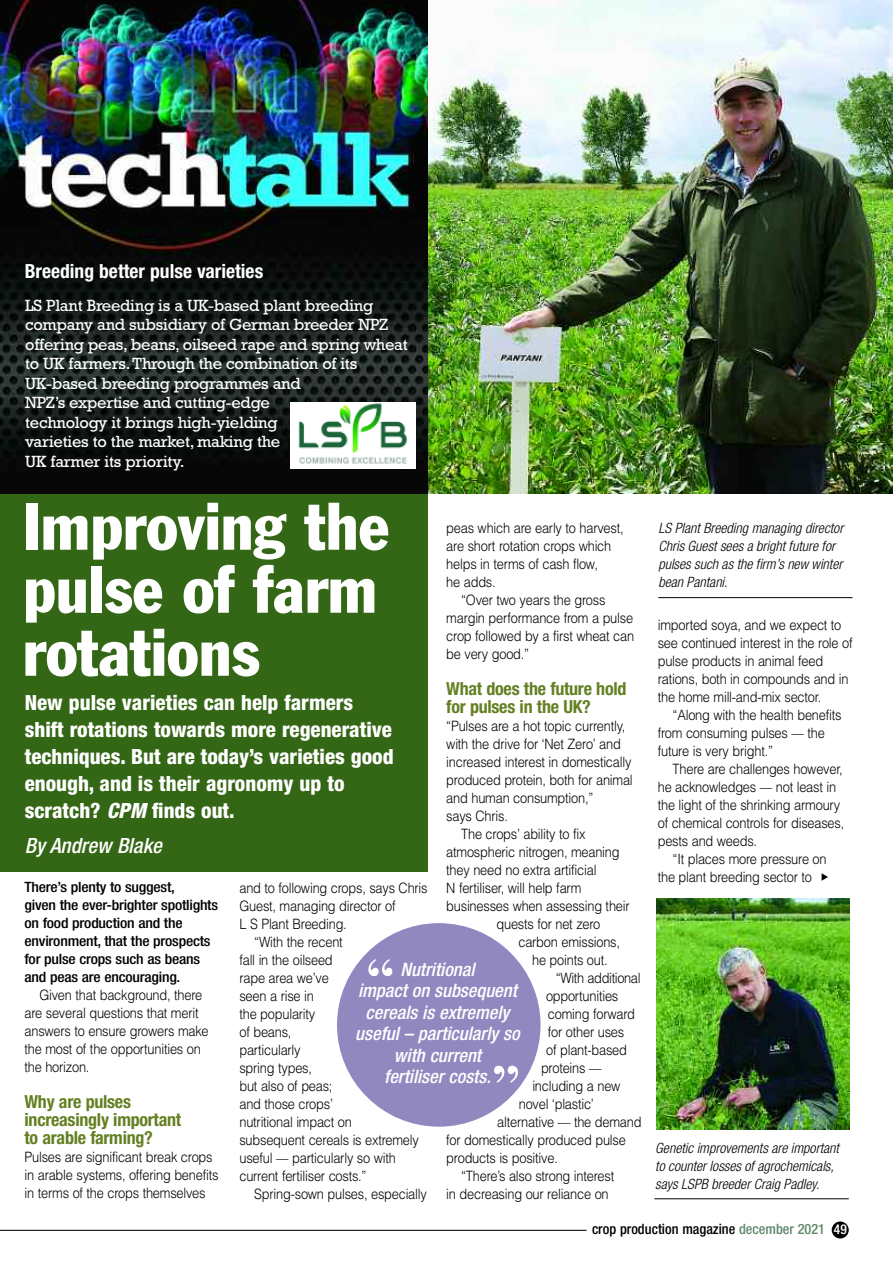
<style>
.page{position:relative;width:893px;height:1263px;background:#fff}
.page>*{position:absolute;margin:0;border:0;box-sizing:border-box;transform-origin:0 0}
.t1{font:condensed 66px/63px "Franklin Gothic";color:#fff}
.t2{font:700 52.5px "Bodoni BT";color:#fff}
.t3{font:800 condensed 21px/27px "Helvetica Neue";color:#fff}
.t4{font:italic 500 condensed 21px "Helvetica Neue";color:#fff}
.t5{font:700 condensed 19.5px "Helvetica Neue";color:#fff}
.t6{font:italic 500 condensed 18.6px/21.5px "Helvetica Neue";color:#fff;text-align:center}
.t7{font:700 condensed 18px/18px "Helvetica Neue";letter-spacing:-.015em;color:#648022}
.t8{font:16.5px/19.5px "Rockwell";letter-spacing:-.015em;color:#fff}
.t9{font:300 14.25px/18px "Helvetica";letter-spacing:-.015em;color:#000;scale:.9 1}
.t10{font:italic 300 condensed 14.25px/18px "Helvetica Neue";color:#000}
.t11{font:500 condensed 14.25px/18px "Helvetica Neue";letter-spacing:-.015em;color:#000;scale:1.1 1}
.t12{font:500 condensed 14.25px "Helvetica Neue";letter-spacing:-.015em;color:#000}
.s1{font-style:italic}
.s2{color:#60896c}
.s3{font-size:13.5px;color:#fff}
</style>
<div class="page">
<img style="left:427px;top:0;width:466px;height:493px">
<hr style="left:654px;top:1198px;width:195px;height:1px;background:#000">
<img style="left:656px;top:899px;width:193px;height:230px">
<div style="left:0;top:493px;width:427px;height:379px;background:#346715"></div>
<img style="left:0;top:0;width:427px;height:493px">
<div style="left:337px;top:923px;width:204px;height:204px;background:#9288c0;border-radius:50%"></div>
<div style="left:290px;top:402px;width:126px;height:66px;background:#fff"></div>
<img style="left:298px;top:403px;width:110px;height:61px">
<div style="left:832px;top:1221px;width:17px;height:17px;background:#000;border-radius:50%"></div>
<hr style="left:0;top:1230px;width:587px;height:1px;background:#000">
<hr style="left:658px;top:597px;width:194px;height:1px;background:#000">
<h3 class="t5" style="left:25px;top:264px;width:240px">Breeding better pulse varieties</h3>
<p class="t8" style="left:25px;top:297px;width:384px">LS Plant Breeding is a UK-based plant breeding company and subsidiary of German breeder NPZ offering peas, beans, oilseed rape and spring wheat to UK farmers.Through the combination of its UK-based breeding programmes and<br>NPZ’s expertise and cutting-edge<br>technology it brings high-yielding<br>varieties to the market, making the<br>UK farmer its priority.</p>
<h1 class="t1" style="left:23px;top:500px;width:368px">Improving the pulse of farm rotations</h1>
<p class="t9" style="left:446px;top:519px;width:198px">peas which are early to harvest, are short rotation crops which helps in terms of cash flow,<br>he adds.</p>
<p class="t9" style="left:446px;top:591px;width:210px;text-indent:15px">“Over two years the gross margin performance from a pulse crop followed by a first wheat can be very good.”</p>
<p class="t7" style="left:446px;top:681px;width:182px">What does the future hold for pulses in the UK?</p>
<p class="t9" style="left:446px;top:717px;width:200px">“Pulses are a hot topic currently,</p>
<p class="t9" style="left:446px;top:735px;width:196px">with the drive for ‘Net Zero’ and</p>
<p class="t9" style="left:446px;top:753px;width:207px">increased interest in domestically</p>
<p class="t9" style="left:446px;top:771px;width:209px">produced protein, both for animal</p>
<p class="t9" style="left:446px;top:789px;width:165px">and human consumption,”</p>
<p class="t9" style="left:446px;top:807px;width:70px">says Chris.</p>
<p class="t9" style="left:461px;top:825px;width:140px">The crops’ ability to fix</p>
<p class="t9" style="left:446px;top:843px;width:194px">atmospheric nitrogen, meaning</p>
<p class="t9" style="left:446px;top:861px;width:168px">they need no extra artificial</p>
<p class="t9" style="left:446px;top:879px;width:152px">N fertiliser, will help farm</p>
<p class="t9" style="left:446px;top:897px;width:205px">businesses when assessing their</p>
<p class="t9" style="left:496px;top:915px;width:117px">quests for net zero</p>
<p class="t9" style="left:518px;top:933px;width:114px">carbon emissions,</p>
<p class="t9" style="left:532px;top:951px;width:85px">he points out.</p>
<p class="t9" style="left:556px;top:969px;width:96px">“With additional</p>
<p class="t9" style="left:546px;top:987px;width:82px">opportunities</p>
<p class="t9" style="left:548px;top:1005px;width:98px">coming forward</p>
<p class="t9" style="left:548px;top:1023px;width:86px">for other uses</p>
<p class="t9" style="left:546px;top:1041px;width:91px">of plant-based</p>
<p class="t9" style="left:541px;top:1059px;width:69px">proteins ––</p>
<p class="t9" style="left:532px;top:1077px;width:99px">including a new</p>
<p class="t9" style="left:519px;top:1095px;width:85px">novel ‘plastic’</p>
<p class="t9" style="left:497px;top:1113px;width:162px">alternative –– the demand</p>
<p class="t9" style="left:446px;top:1131px;width:201px">for domestically produced pulse</p>
<p class="t9" style="left:446px;top:1149px;width:125px">products is positive.</p>
<p class="t9" style="left:461px;top:1167px;width:172px">“There’s also strong interest</p>
<p class="t9" style="left:446px;top:1185px;width:182px">in decreasing our reliance on</p>
<h3 class="t3" style="left:25px;top:690px;width:370px">New pulse varieties can help farmers shift rotations towards more regenerative techniques. But are today’s varieties good enough, and is their agronomy up to scratch? <span class="s1">CPM</span> finds out.</h3>
<h3 class="t4" style="left:25px;top:838px;width:139px">By Andrew Blake</h3>
<p class="t9" style="left:239px;top:879px;width:211px">and to following crops, says Chris</p>
<p class="t9" style="left:239px;top:897px;width:175px">Guest, managing director of</p>
<p class="t9" style="left:239px;top:915px;width:121px">L S Plant Breeding.</p>
<p class="t9" style="left:254px;top:933px;width:100px">“With the recent</p>
<p class="t9" style="left:239px;top:951px;width:105px">fall in the oilseed</p>
<p class="t9" style="left:239px;top:969px;width:101px">rape area we’ve</p>
<p class="t9" style="left:239px;top:987px;width:84px">seen a rise in</p>
<p class="t9" style="left:239px;top:1005px;width:86px">the popularity</p>
<p class="t9" style="left:239px;top:1023px;width:59px">of beans,</p>
<p class="t9" style="left:239px;top:1041px;width:70px">particularly</p>
<p class="t9" style="left:239px;top:1059px;width:82px">spring types,</p>
<p class="t9" style="left:239px;top:1077px;width:105px">but also of peas;</p>
<p class="t9" style="left:239px;top:1095px;width:105px">and those crops’</p>
<p class="t9" style="left:239px;top:1113px;width:127px">nutritional impact on</p>
<p class="t9" style="left:239px;top:1131px;width:201px">subsequent cereals is extremely</p>
<p class="t9" style="left:239px;top:1149px;width:175px">useful –– particularly so with</p>
<p class="t9" style="left:239px;top:1167px;width:143px">current fertiliser costs.”</p>
<p class="t9" style="left:254px;top:1185px;width:193px">Spring-sown pulses, especially</p>
<p class="t11" style="left:25px;top:879px;width:177px">There’s plenty to suggest,<br>given the ever-brighter spotlights on food production and the environment, that the prospects for pulse crops such as beans and peas are encouraging.</p>
<p class="t9" style="left:25px;top:986px;width:206px;text-indent:15px">Given that background, there are several questions that merit answers to ensure growers make the most of the opportunities on the horizon.</p>
<p class="t7" style="left:25px;top:1094px;width:158px">Why are pulses increasingly important to arable farming?</p>
<p class="t9" style="left:25px;top:1148px;width:217px">Pulses are significant break crops in arable systems, offering benefits in terms of the crops themselves</p>
<h2 class="t2" style="left:365px;top:960px;width:31px">“</h2>
<h3 class="t6" style="left:355px;top:960px;width:166px">Nutritional<br>impact on subsequent cereals is extremely useful – particularly so with current<br>fertiliser costs.</h3>
<h2 class="t2" style="left:491px;top:1066px;width:31px">”</h2>
<p class="t10" style="left:658px;top:520px;width:186px">LS Plant Breeding managing director<br>Chris Guest sees a bright future for pulses such as the firm’s new winter bean Pantani.</p>
<p class="t9" style="left:658px;top:616px;width:218px">imported soya, and we expect to see continued interest in the role of pulse products in animal feed rations, both in compounds and in the home mill-and-mix sector.</p>
<p class="t9" style="left:658px;top:706px;width:206px;text-indent:15px">“Along with the health benefits from consuming pulses –– the future is very bright.”</p>
<p class="t9" style="left:658px;top:760px;width:209px;text-indent:15px">There are challenges however, he acknowledges –– not least in the light of the shrinking armoury of chemical controls for diseases, pests and weeds.</p>
<p class="t9" style="left:658px;top:850px;width:189px;text-indent:15px">“It places more pressure on the plant breeding sector to</p>
<p class="t10" style="left:655px;top:1140px;width:185px">Genetic improvements are important to counter losses of agrochemicals, says LSPB breeder Craig Padley.</p>
<p class="t12" style="left:592px;top:1224px;width:256px">crop production magazine <span class="s2">december 2021</span> <span class="s3">49</span></p>
</div>
